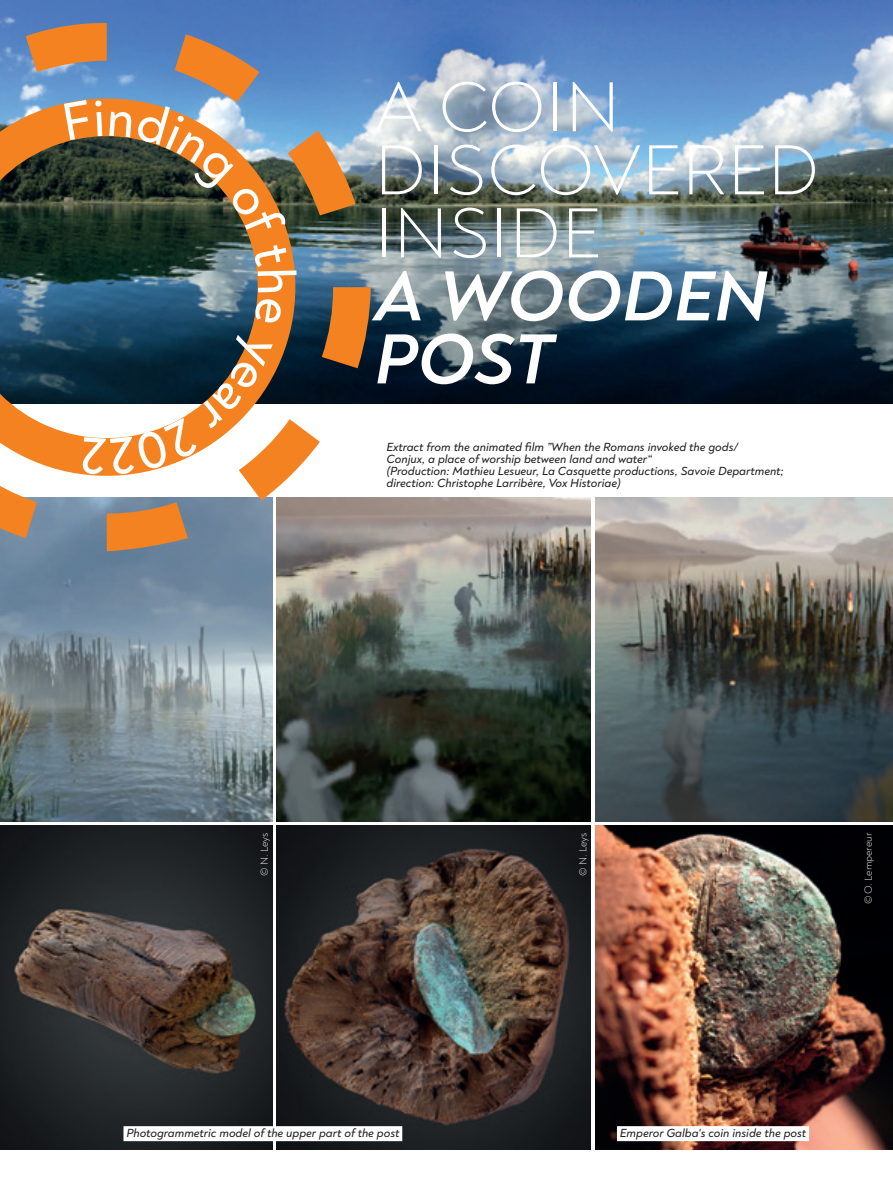
<style>
.page{position:relative;width:893px;height:1191px;background:#fff}
.page>*{position:absolute;margin:0;border:0;box-sizing:border-box;transform-origin:0 0}
.t1{font:300 72px/63px "Noah";color:#fff}
.t2{font:italic 700 72px/63px "Noah";color:#fff}
.t3{font:italic 500 12px/12px "Noah";color:#231f20}
.t4{font:300 10.5px "Noah";color:#fff}
</style>
<div class="page">
<img style="left:0;top:0;width:893px;height:404px">
<img style="left:0;top:826px;width:272px;height:324px">
<img style="left:276px;top:826px;width:315px;height:324px">
<img style="left:276px;top:497px;width:315px;height:324px">
<img style="left:0;top:551px;width:272px;height:270px">
<img style="left:595px;top:826px;width:298px;height:324px">
<img style="left:595px;top:497px;width:298px;height:324px">
<div style="left:123px;top:1126px;width:279px;height:15px;background:#fff"></div>
<div style="left:617px;top:1126px;width:192px;height:15px;background:#fff"></div>
<img style="left:0;top:23px;width:371px;height:528px">
<h1 class="t1" style="left:374px;top:76px;width:447px">A COIN<br>DISCOVERED<br>INSIDE</h1>
<h1 class="t2" style="left:374px;top:265px;width:395px">A WOODEN<br>POST</h1>
<p class="t3" style="left:386px;top:440px;width:399px">Extract from the animated film ”When the Romans invoked the gods/<br>Conjux, a place of worship between land and water“<br>(Production: Mathieu Lesueur, La Casquette productions, Savoie Department; direction: Christophe Larribère, Vox Historiae)</p>
<p class="t4" style="left:258px;top:876px;width:45px;rotate:-90deg">© N. Leys</p>
<p class="t4" style="left:576px;top:876px;width:45px;rotate:-90deg">© N. Leys</p>
<p class="t4" style="left:862px;top:904px;width:73px;rotate:-90deg">© O. Lempereur</p>
<p class="t3" style="left:126px;top:1126px;width:274px">Photogrammetric model of the upper part of the post</p>
<p class="t3" style="left:620px;top:1126px;width:188px">Emperor Galba's coin inside the post</p>
</div>
